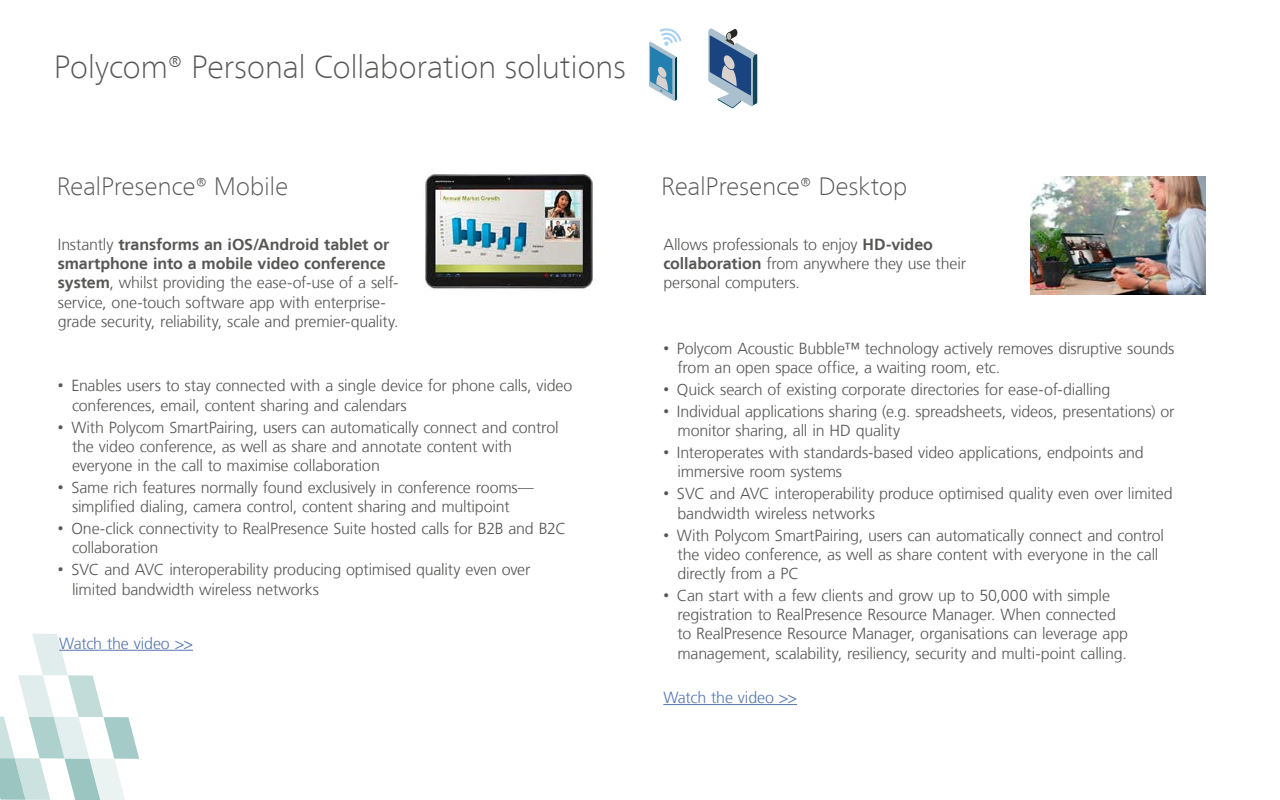
<style>
.page{position:relative;width:1280px;height:800px;background:#fff}
.page>*{position:absolute;margin:0;border:0;box-sizing:border-box;transform-origin:0 0}
.t1{font:100 32px "Frutiger Neue LT Com";letter-spacing:-.015em;color:#575756}
.t2{font:100 25px "Frutiger Neue LT Com";letter-spacing:-.015em;color:#575756}
.t3{font:300 16px/19.2px "Frutiger LT";letter-spacing:-.01em;color:#575756}
.t4{font:300 16px "Frutiger LT";letter-spacing:-.01em;color:#5576af}
.s1{font-weight:700}
.s2{font-family:"Arial";font-weight:400}
.s3{font-style:inherit}
</style>
<div class="page">
<svg style="left:0;top:634px;width:139px;height:166px"></svg>
<svg style="left:649px;top:28px;width:32px;height:73px"></svg>
<img style="left:422px;top:174px;width:173px;height:116px">
<svg style="left:708px;top:28px;width:49px;height:80px"></svg>
<img style="left:1031px;top:176px;width:175px;height:119px">
<hr style="left:663px;top:704px;width:134px;height:1px;background:#5576af">
<hr style="left:59px;top:650px;width:134px;height:1px;background:#5576af">
<h1 class="t1" style="left:54px;top:48px;width:574px">Polycom® Personal Collaboration solutions</h1>
<h2 class="t2" style="left:57px;top:172px;width:233px">RealPresence® Mobile</h2>
<p class="t3" style="left:58px;top:235px;width:342px">Instantly <span class="s1">transforms an iOS/Android tablet or smartphone into a mobile video conference system</span>, whilst providing the ease-of-use of a self&shy;service, one-touch software app with enterprise&shy;grade security, reliability, scale and premier-quality.</p>
<p class="t3" style="left:72px;top:376px;width:502px;text-indent:-14px"><span class="s2">•</span> Enables users to stay connected with a single device for phone calls, video conferences, email, content sharing and calendars</p>
<p class="t3" style="left:72px;top:418px;width:488px;text-indent:-14px"><span class="s2">•</span> With Polycom SmartPairing, users can automatically connect and control the video conference, as well as share and annotate content with everyone in the call to maximise collaboration</p>
<p class="t3" style="left:72px;top:478px;width:463px;text-indent:-14px"><span class="s2">•</span> Same rich features normally found exclusively in conference rooms— simplified dialing, camera control, content sharing and multipoint</p>
<p class="t3" style="left:72px;top:519px;width:496px;text-indent:-14px"><span class="s2">•</span> One-click connectivity to RealPresence Suite hosted calls for B2B and B2C collaboration</p>
<p class="t3" style="left:72px;top:561px;width:460px;text-indent:-14px"><span class="s2">•</span> SVC and AVC interoperability producing optimised quality even over limited bandwidth wireless networks</p>
<p class="t4" style="left:59px;top:634px;width:135px">Watch the video &gt;&gt;</p>
<h2 class="t2" style="left:661px;top:172px;width:248px">RealPresence<span class="s3">®</span> Desktop</h2>
<p class="t3" style="left:663px;top:235px;width:304px">Allows professionals to enjoy <span class="s1">HD-video collaboration</span> from anywhere they use their personal computers.</p>
<p class="t3" style="left:678px;top:339px;width:498px;text-indent:-14px"><span class="s2">•</span> Polycom Acoustic Bubble™ technology actively removes disruptive sounds from an open space office, a waiting room, etc.</p>
<p class="t3" style="left:663px;top:380px;width:448px"><span class="s2">•</span> Quick search of existing corporate directories for ease-of-dialling</p>
<p class="t3" style="left:678px;top:402px;width:499px;text-indent:-14px"><span class="s2">•</span> Individual applications sharing (e.g. spreadsheets, videos, presentations) or monitor sharing, all in HD quality</p>
<p class="t3" style="left:678px;top:443px;width:468px;text-indent:-14px"><span class="s2">•</span> Interoperates with standards-based video applications, endpoints and immersive room systems</p>
<p class="t3" style="left:678px;top:484px;width:497px;text-indent:-14px"><span class="s2">•</span> SVC and AVC interoperability produce optimised quality even over limited bandwidth wireless networks</p>
<p class="t3" style="left:678px;top:526px;width:488px;text-indent:-14px"><span class="s2">•</span> With Polycom SmartPairing, users can automatically connect and control the video conference, as well as share content with everyone in the call directly from a PC</p>
<p class="t3" style="left:678px;top:586px;width:452px;text-indent:-14px"><span class="s2">•</span> Can start with a few clients and grow up to 50,000 with simple registration to RealPresence Resource Manager. When connected to RealPresence Resource Manager, organisations can leverage app management, scalability, resiliency, security and multi-point calling.</p>
<p class="t4" style="left:663px;top:689px;width:135px">Watch the video &gt;&gt;</p>
</div>
